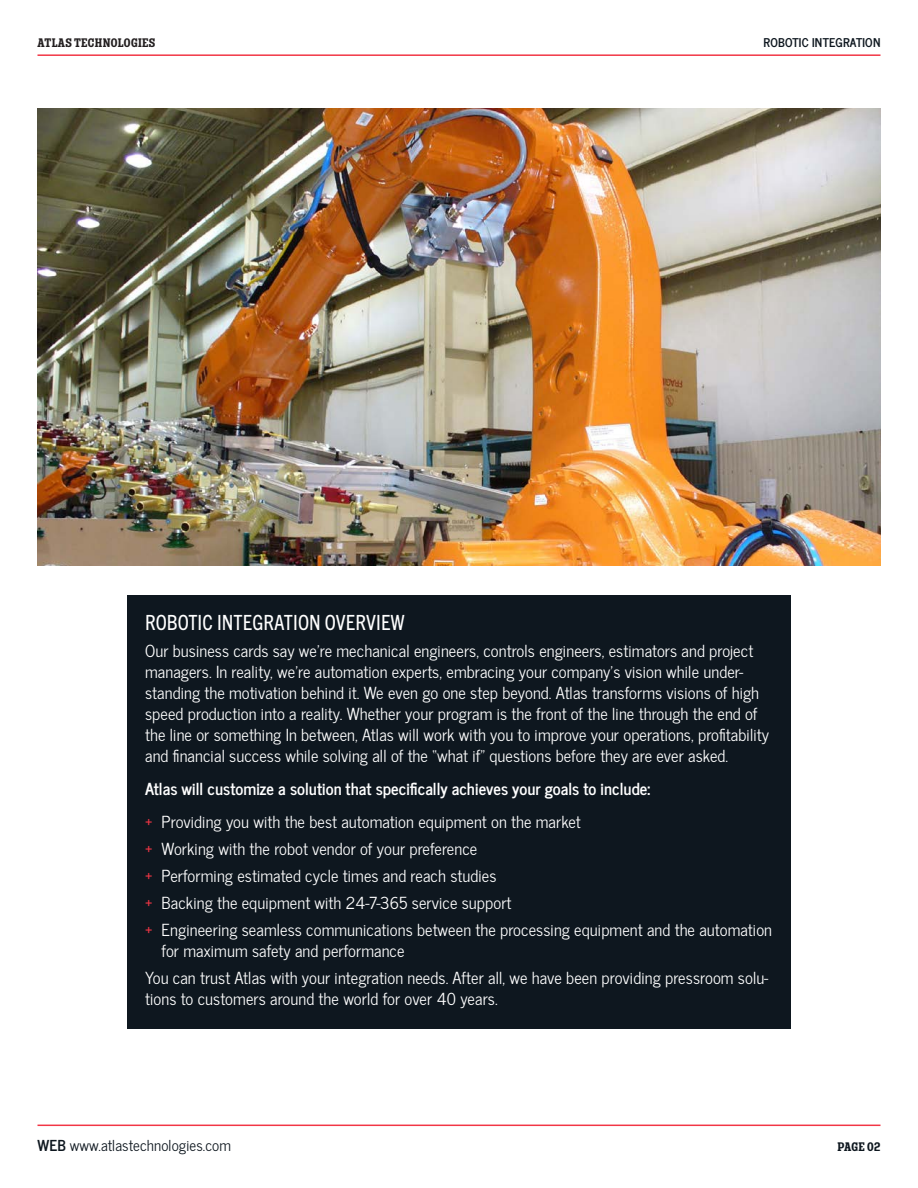
<style>
.page{position:relative;width:918px;height:1188px;background:#fff}
.page>*{position:absolute;margin:0;border:0;box-sizing:border-box;transform-origin:0 0}
.Section_Headers{font:condensed 21px "Trade Gothic Next LT Pro";letter-spacing:.005em;color:#fff}
.Main_Body_Paragraph{font:16.5px/21px "News Cycle";letter-spacing:.005em;color:#fff}
.Main_Body_Paragraph-2{font:700 16.5px "News Cycle";letter-spacing:.005em;color:#fff}
.t1{font:15px "News Cycle";letter-spacing:.005em;color:#0e171f}
.Folios{font:700 12px "News Cycle";letter-spacing:.02em;color:#0e171f}
.t2{font:700 12px "Rude Slab Condensed";letter-spacing:.03em;color:#231f20}
.t3{font:700 12px "Rude Slab Condensed";letter-spacing:.015em;color:#0e171f}
.s1{color:#f23645}
.s2{font-weight:700}
</style>
<div class="page">
<div style="left:127px;top:596px;width:664px;height:433px;background:#0e171f"></div>
<hr style="left:38px;top:1125px;width:842px;height:1px;background:#f23645">
<img style="left:38px;top:108px;width:842px;height:457px">
<hr style="left:38px;top:54px;width:842px;height:2px;background:#f23645">
<p class="t2" style="left:38px;top:35px;width:119px">ATLAS TECHNOLOGIES</p>
<p class="Folios" style="left:764px;top:31px;width:118px">ROBOTIC INTEGRATION</p>
<p class="Section_Headers" style="left:145px;top:608px;width:261px">ROBOTIC INTEGRATION OVERVIEW</p>
<p class="Main_Body_Paragraph" style="left:145px;top:639px;width:626px">Our business cards say we’re mechanical engineers, controls engineers, estimators and project managers. In reality, we’re automation experts, embracing your company’s vision while under&shy;standing the motivation behind it. We even go one step beyond. Atlas transforms visions of high speed production into a reality. Whether your program is the front of the line through the end of the line or something In between, Atlas will work with you to improve your operations, profitability and financial success while solving all of the “what if” questions before they are ever asked.</p>
<p class="Main_Body_Paragraph-2" style="left:145px;top:774px;width:507px">Atlas will customize a solution that specifically achieves your goals to include:</p>
<p class="Main_Body_Paragraph" style="left:145px;top:810px;width:437px"><span class="s1">+</span> Providing you with the best automation equipment on the market</p>
<p class="Main_Body_Paragraph" style="left:145px;top:837px;width:334px"><span class="s1">+</span> Working with the robot vendor of your preference</p>
<p class="Main_Body_Paragraph" style="left:145px;top:864px;width:353px"><span class="s1">+</span> Performing estimated cycle times and reach studies</p>
<p class="Main_Body_Paragraph" style="left:145px;top:891px;width:368px"><span class="s1">+</span> Backing the equipment with 24-7-365 service support</p>
<p class="Main_Body_Paragraph" style="left:162px;top:918px;width:612px;text-indent:-16px"><span class="s1">+</span> Engineering seamless communications between the processing equipment and the automation for maximum safety and performance</p>
<p class="Main_Body_Paragraph" style="left:145px;top:966px;width:625px">You can trust Atlas with your integration needs. After all, we have been providing pressroom solu&shy;tions to customers around the world for over 40 years.</p>
<p class="t1" style="left:38px;top:1132px;width:195px"><span class="s2">WEB</span> www.atlastechnologies.com</p>
<p class="t3" style="left:838px;top:1139px;width:44px">PAGE 02</p>
</div>
